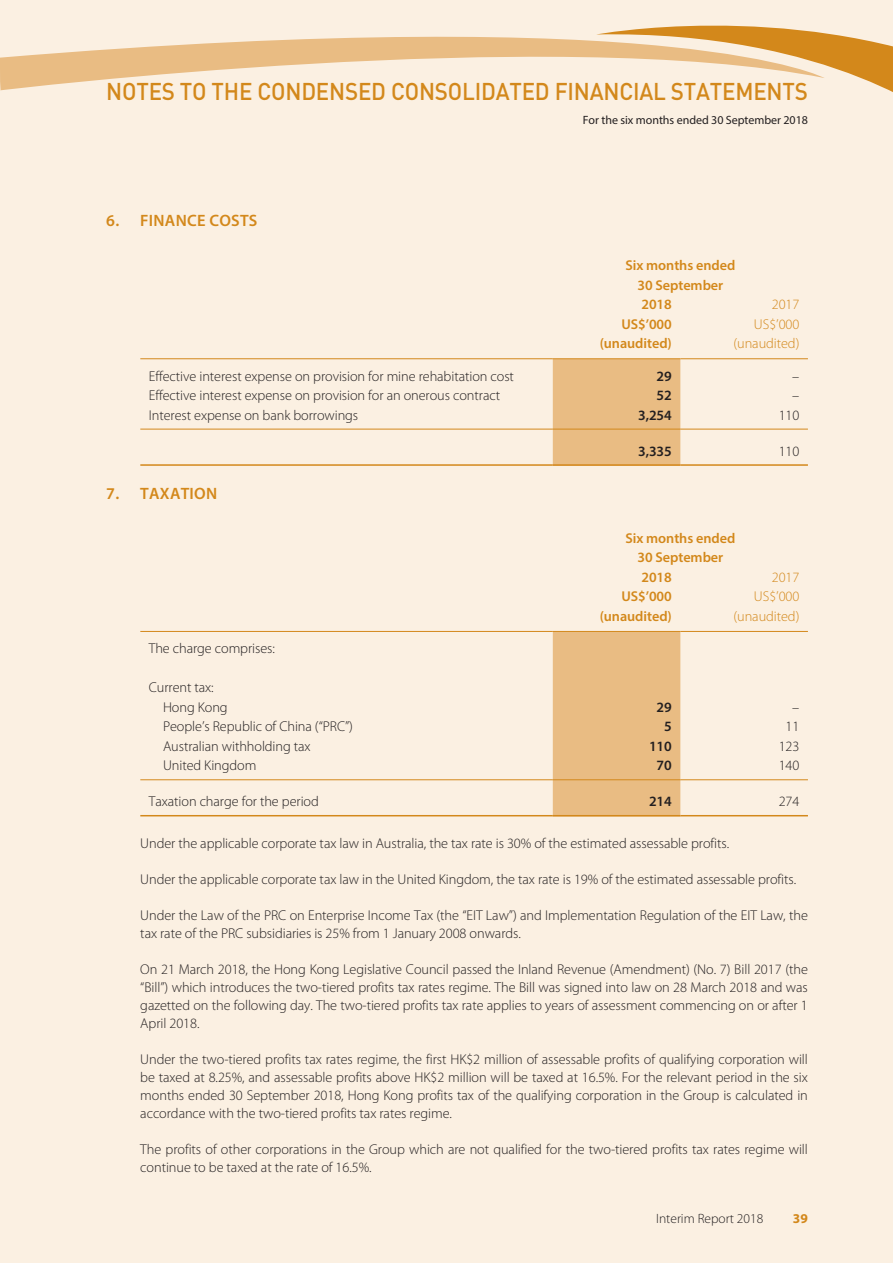
<style>
.page{position:relative;width:893px;height:1263px;background:#fbf0e2}
.page>*{position:absolute;margin:0;border:0;box-sizing:border-box;transform-origin:0 0}
.t1{font:500 24px "DIN Pro";letter-spacing:-.01em;color:#d3881b;scale:.93 1}
.t2{font:600 16.5px "Myriad Pro";letter-spacing:.015em;color:#d3881b}
.t3{font:300 14.25px/18px "Myriad Pro";letter-spacing:-.005em;color:#231f20}
.t4{font:600 14.25px/19.5px "Myriad Pro";letter-spacing:-.005em;color:#d3881b}
.t5{font:300 14.25px "Myriad Pro";letter-spacing:-.005em;color:#d3881b}
.t6{font:600 14.25px "Myriad Pro";letter-spacing:-.005em;color:#231f20}
.t7{font:300 13.5px "Myriad Pro";color:#231f20}
.t8{font:700 13.5px "Myriad Pro";color:#d3881b}
.t9{font:12px "Myriad Pro";letter-spacing:-.005em;color:#231f20}
</style>
<div class="page">
<svg style="left:825px;top:33px;width:68px;height:59px"></svg>
<svg style="left:0;top:25px;width:825px;height:66px"></svg>
<div style="left:553px;top:359px;width:127px;height:105px;background:#e9bc83"></div>
<hr style="left:140px;top:358px;width:413px;height:1px;background:#d3881b">
<hr style="left:553px;top:358px;width:127px;height:1px;background:#d3881b">
<hr style="left:680px;top:358px;width:128px;height:1px;background:#d3881b">
<hr style="left:140px;top:429px;width:413px;height:1px;background:#d3881b">
<hr style="left:553px;top:429px;width:127px;height:1px;background:#d3881b">
<hr style="left:680px;top:429px;width:128px;height:1px;background:#d3881b">
<hr style="left:140px;top:464px;width:413px;height:2px;background:#d3881b">
<hr style="left:553px;top:464px;width:127px;height:2px;background:#d3881b">
<hr style="left:680px;top:464px;width:128px;height:2px;background:#d3881b">
<div style="left:553px;top:632px;width:127px;height:183px;background:#e9bc83"></div>
<hr style="left:140px;top:631px;width:413px;height:1px;background:#d3881b">
<hr style="left:553px;top:631px;width:127px;height:1px;background:#d3881b">
<hr style="left:680px;top:631px;width:128px;height:1px;background:#d3881b">
<hr style="left:140px;top:779px;width:413px;height:1px;background:#d3881b">
<hr style="left:553px;top:779px;width:127px;height:1px;background:#d3881b">
<hr style="left:680px;top:779px;width:128px;height:1px;background:#d3881b">
<hr style="left:140px;top:815px;width:413px;height:1px;background:#d3881b">
<hr style="left:553px;top:815px;width:127px;height:1px;background:#d3881b">
<hr style="left:680px;top:815px;width:128px;height:1px;background:#d3881b">
<p class="t1" style="left:106px;top:83px;width:756px">NOTES TO THE CONDENSED CONSOLIDATED FINANCIAL STATEMENTS</p>
<p class="t2" style="left:106px;top:215px;width:153px">6. FINANCE COSTS</p>
<p class="t9" style="left:583px;top:113px;width:227px">For the six months ended 30 September 2018</p>
<p class="t4" style="left:637px;top:257px;width:99px;text-indent:-12px">Six months ended<br>30 September<br>2018</p>
<p class="t5" style="left:772px;top:299px;width:29px">2017</p>
<p class="t4" style="left:621px;top:315px;width:52px">US$’000</p>
<p class="t5" style="left:754px;top:318px;width:47px">US$’000</p>
<p class="t4" style="left:600px;top:335px;width:74px">(unaudited)</p>
<p class="t5" style="left:733px;top:338px;width:67px">(unaudited)</p>
<p class="t3" style="left:149px;top:368px;width:367px">Effective interest expense on provision for mine rehabitation cost</p>
<p class="t6" style="left:657px;top:370px;width:17px">29</p>
<p class="t3" style="left:792px;top:368px;width:9px">–</p>
<p class="t3" style="left:149px;top:388px;width:353px">Effective interest expense on provision for an onerous contract</p>
<p class="t6" style="left:657px;top:390px;width:17px">52</p>
<p class="t3" style="left:792px;top:388px;width:9px">–</p>
<p class="t3" style="left:149px;top:407px;width:211px">Interest expense on bank borrowings</p>
<p class="t6" style="left:638px;top:409px;width:35px">3,254</p>
<p class="t3" style="left:779px;top:407px;width:22px">110</p>
<p class="t6" style="left:638px;top:445px;width:35px">3,335</p>
<p class="t3" style="left:779px;top:443px;width:22px">110</p>
<p class="t2" style="left:106px;top:487px;width:112px">7. TAXATION</p>
<p class="t4" style="left:637px;top:530px;width:99px;text-indent:-12px">Six months ended<br>30 September<br>2018</p>
<p class="t5" style="left:772px;top:572px;width:29px">2017</p>
<p class="t3" style="left:149px;top:641px;width:128px">The charge comprises:</p>
<p class="t3" style="left:163px;top:679px;width:66px;line-height:19.5px;text-indent:-14px">Current tax:<br>Hong Kong</p>
<p class="t4" style="left:621px;top:588px;width:52px">US$’000</p>
<p class="t5" style="left:754px;top:591px;width:47px">US$’000</p>
<p class="t4" style="left:600px;top:608px;width:74px">(unaudited)</p>
<p class="t5" style="left:733px;top:611px;width:67px">(unaudited)</p>
<p class="t6" style="left:657px;top:702px;width:17px">29</p>
<p class="t3" style="left:792px;top:699px;width:9px">–</p>
<p class="t3" style="left:163px;top:719px;width:191px">People’s Republic of China (“PRC”)</p>
<p class="t6" style="left:664px;top:721px;width:9px">5</p>
<p class="t3" style="left:786px;top:719px;width:15px">11</p>
<p class="t3" style="left:163px;top:738px;width:149px">Australian withholding tax</p>
<p class="t6" style="left:649px;top:741px;width:24px">110</p>
<p class="t3" style="left:779px;top:738px;width:22px">123</p>
<p class="t3" style="left:163px;top:758px;width:95px">United Kingdom</p>
<p class="t6" style="left:657px;top:760px;width:17px">70</p>
<p class="t3" style="left:779px;top:758px;width:22px">140</p>
<p class="t3" style="left:149px;top:794px;width:172px">Taxation charge for the period</p>
<p class="t6" style="left:649px;top:796px;width:24px">214</p>
<p class="t3" style="left:779px;top:794px;width:22px">274</p>
<p class="t3" style="left:140px;top:835px;width:590px">Under the applicable corporate tax law in Australia, the tax rate is 30% of the estimated assessable profits.</p>
<p class="t3" style="left:140px;top:871px;width:657px">Under the applicable corporate tax law in the United Kingdom, the tax rate is 19% of the estimated assessable profits.</p>
<p class="t3" style="left:140px;top:907px;width:669px">Under the Law of the PRC on Enterprise Income Tax (the “EIT Law”) and Implementation Regulation of the EIT Law, the tax rate of the PRC subsidiaries is 25% from 1 January 2008 onwards.</p>
<p class="t3" style="left:140px;top:961px;width:669px;text-align:justify">On 21 March 2018, the Hong Kong Legislative Council passed the Inland Revenue (Amendment) (No. 7) Bill 2017 (the “Bill”) which introduces the two-tiered profits tax rates regime. The Bill was signed into law on 28 March 2018 and was gazetted on the following day. The two-tiered profits tax rate applies to years of assessment commencing on or after 1<br>April 2018.</p>
<p class="t3" style="left:140px;top:1051px;width:669px;text-align:justify">Under the two-tiered profits tax rates regime, the first HK$2 million of assessable profits of qualifying corporation will be taxed at 8.25%, and assessable profits above HK$2 million will be taxed at 16.5%. For the relevant period in the six months ended 30 September 2018, Hong Kong profits tax of the qualifying corporation in the Group is calculated in accordance with the two-tiered profits tax rates regime.</p>
<p class="t3" style="left:140px;top:1141px;width:669px">The profits of other corporations in the Group which are not qualified for the two-tiered profits tax rates regime will continue to be taxed at the rate of 16.5%.</p>
<p class="t7" style="left:656px;top:1213px;width:109px">Interim Report 2018</p>
<p class="t8" style="left:793px;top:1213px;width:16px">39</p>
</div>
